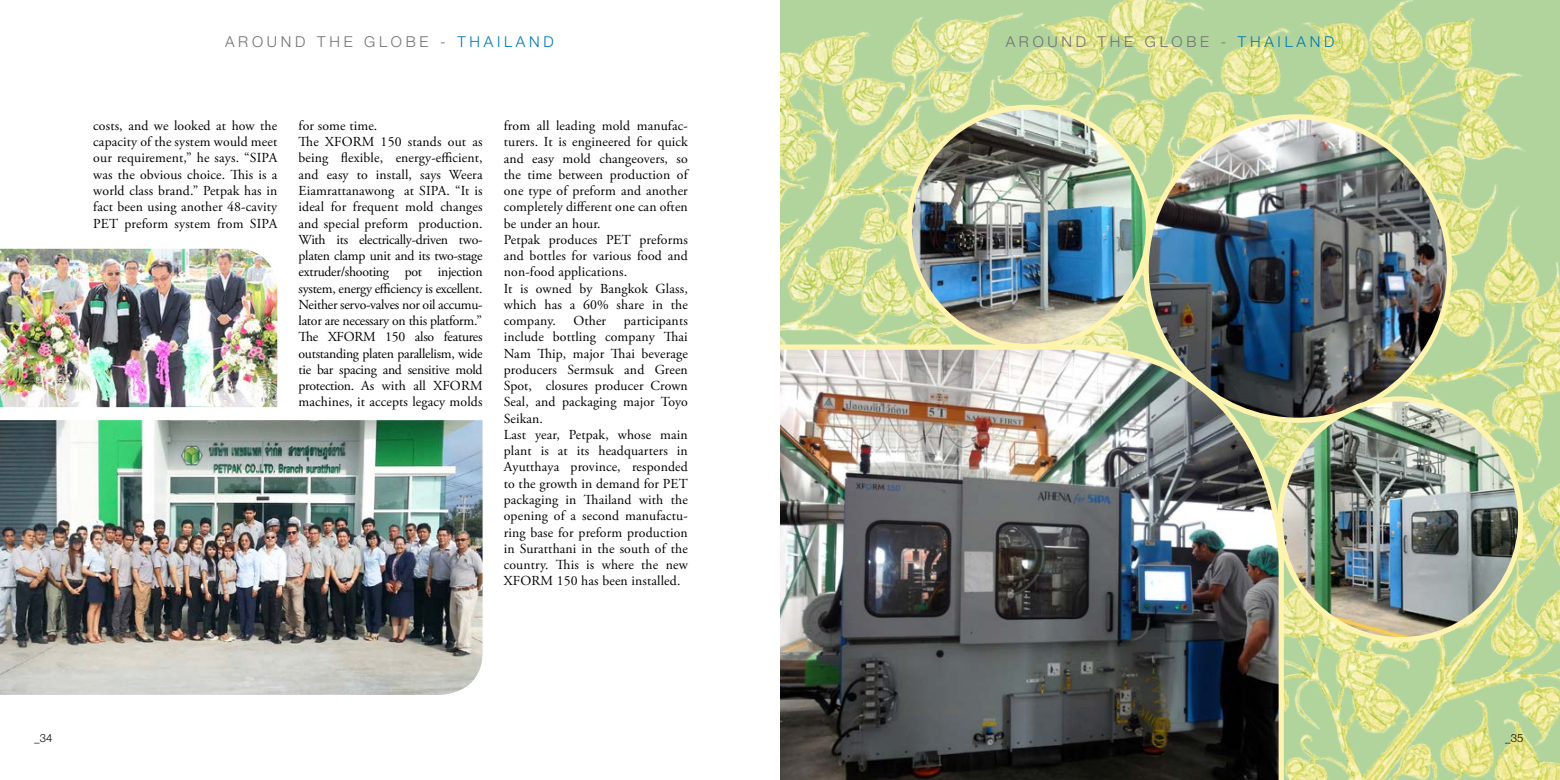
<style>
.page{position:relative;width:1560px;height:780px;background:#fff}
.page>*{position:absolute;margin:0;border:0;box-sizing:border-box;transform-origin:0 0}
.t1{font:300 15px "Helvetica Neue LT Std";letter-spacing:.25em;color:#707172}
.t2{font:13.75px/16.2px "Adobe Garamond Pro";letter-spacing:.01em;color:#000}
.t3{font:13.75px/16.2px "Adobe Garamond Pro";letter-spacing:-.02em;color:#000}
.t4{font:300 11.25px "Helvetica Neue LT Std";color:#000}
.s1{color:#007ab5}
</style>
<div class="page">
<img style="left:780px;top:0;width:779px;height:780px">
<img style="left:780px;top:342px;width:506px;height:438px">
<img style="left:0;top:420px;width:482px;height:274px">
<img style="left:0;top:249px;width:277px;height:158px">
<img style="left:909px;top:107px;width:239px;height:239px;border-radius:119px">
<img style="left:1145px;top:117px;width:304px;height:303px;border-radius:152px">
<img style="left:1279px;top:399px;width:241px;height:240px;border-radius:120px">
<div style="left:1277px;top:396px;width:245px;height:246px;border:5px solid #fff4ae;border-radius:50%"></div>
<p class="t1" style="left:225px;top:33px;width:330px">AROUND THE GLOBE - <span class="s1">THAILAND</span></p>
<p class="t1" style="left:1005px;top:33px;width:330px">AROUND THE GLOBE - <span class="s1">THAILAND</span></p>
<p class="t2" style="left:93px;top:118px;width:185px;text-align:justify">costs, and we looked at how the capacity of the system would meet our requirement,” he says. “SIPA was the obvious choice. This is a world class brand.” Petpak has in fact been using another 48-cavity PET preform system from SIPA</p>
<p class="t3" style="left:298px;top:118px;width:185px">for some time.<br>The XFORM 150 stands out as being flexible, energy-efficient, and easy to install, says Weera<br>Eiamrattanawong at SIPA. “It is ideal for frequent mold changes and special preform production.<br>With its electrically-driven two&shy;platen clamp unit and its two-stage extruder/shooting pot injection system, energy efficiency is excellent.<br>Neither servo-valves nor oil accumu&shy;lator are necessary on this platform.”<br>The XFORM 150 also features outstanding platen parallelism, wide tie bar spacing and sensitive mold protection. As with all XFORM machines, it accepts legacy molds</p>
<p class="t2" style="left:504px;top:118px;width:185px">from all leading mold manufac&shy;turers. It is engineered for quick and easy mold changeovers, so the time between production of one type of preform and another completely different one can often be under an hour.<br>Petpak produces PET preforms and bottles for various food and non-food applications.<br>It is owned by Bangkok Glass, which has a 60% share in the company.</p>
<p class="t2" style="left:573px;top:313px;width:34px">Other</p>
<p class="t2" style="left:504px;top:313px;width:185px;text-indent:120px">participants include bottling company Thai<br>Nam Thip, major Thai beverage producers Sermsuk and Green<br>Spot, closures producer Crown<br>Seal, and packaging major Toyo<br>Seikan.<br>Last year, Petpak, whose main plant is at its headquarters in<br>Ayutthaya province, responded to the growth in demand for PET packaging in Thailand with the opening of a second manufactu&shy;ring base for preform production in Suratthani in the south of the country. This is where the new<br>XFORM 150 has been installed.</p>
<p class="t4" style="left:34px;top:731px;width:20px">_34</p>
<p class="t4" style="left:1504px;top:731px;width:20px">_35</p>
</div>
